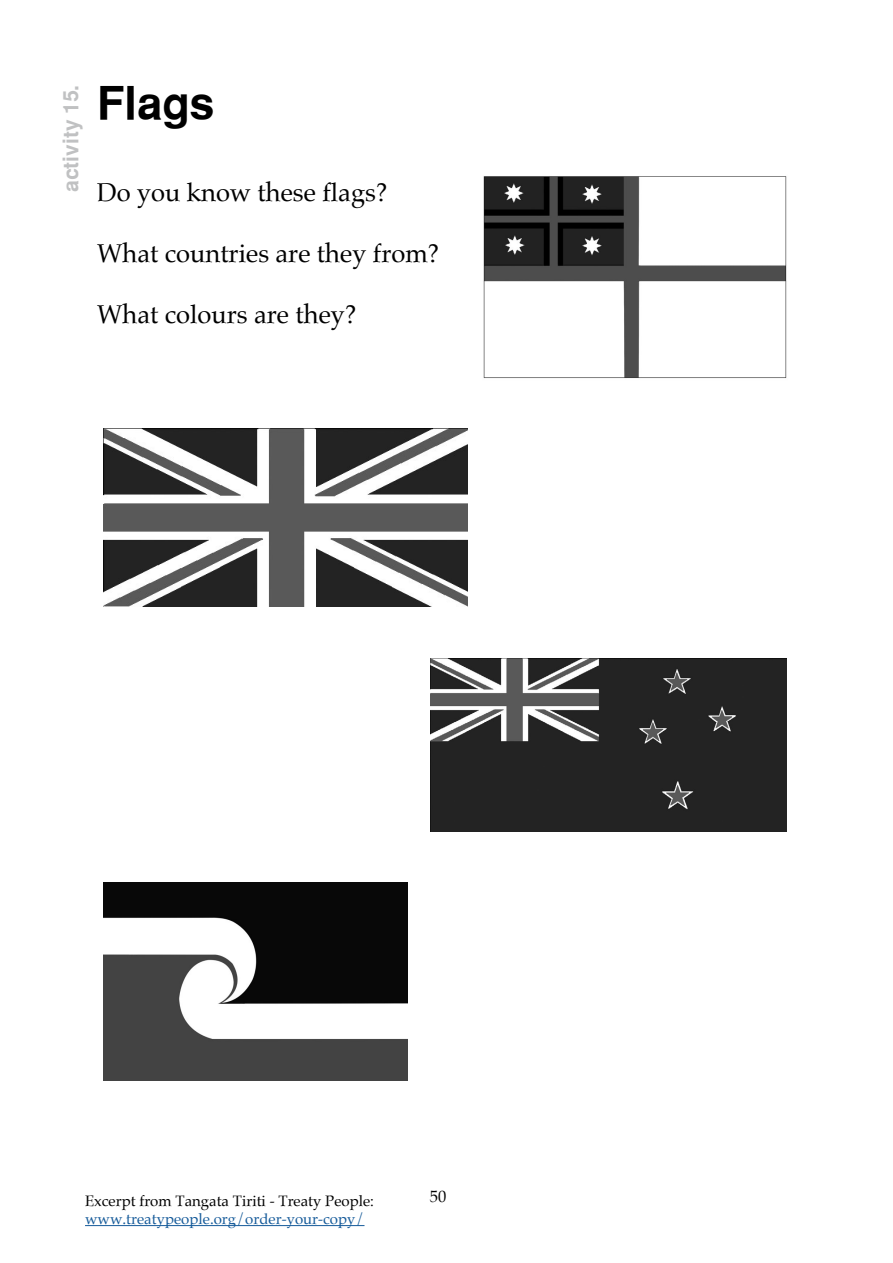
<style>
.page{position:relative;width:893px;height:1263px;background:#fff}
.page>*{position:absolute;margin:0;border:0;box-sizing:border-box;transform-origin:0 0}
.t1{font:700 45px "HI Keawe";color:#000}
.t2{font:25.5px "HI Piilani Roman";color:#000}
.t3{font:700 21px "HI Keawe";color:#c0c1c2}
.t4{font:16.5px "HI Piilani Roman";color:#000}
.t5{font:15px "HI Piilani Roman";color:#000}
.t6{font:15px "HI Piilani Roman";color:#165b9a}
</style>
<div class="page">
<hr style="left:85px;top:1225px;width:279px;height:1px;background:#165b9a">
<img style="left:104px;top:882px;width:303px;height:199px">
<img style="left:430px;top:658px;width:357px;height:173px">
<img style="left:103px;top:428px;width:365px;height:178px">
<img style="left:483px;top:176px;width:304px;height:202px">
<p class="t3" style="left:59px;top:192px;width:109px;rotate:-90deg">activity 15.</p>
<h1 class="t1" style="left:97px;top:77px;width:119px">Flags</h1>
<p class="t2" style="left:97px;top:177px;width:292px">Do you know these flags?</p>
<p class="t2" style="left:97px;top:238px;width:344px">What countries are they from?</p>
<p class="t2" style="left:97px;top:300px;width:261px">What colours are they?</p>
<p class="t5" style="left:85px;top:1192px;width:290px">Excerpt from Tangata Tiriti - Treaty People:</p>
<p class="t4" style="left:430px;top:1186px;width:18px">50</p>
<p class="t6" style="left:85px;top:1210px;width:281px">www.treatypeople.org/order-your-copy/</p>
</div>
